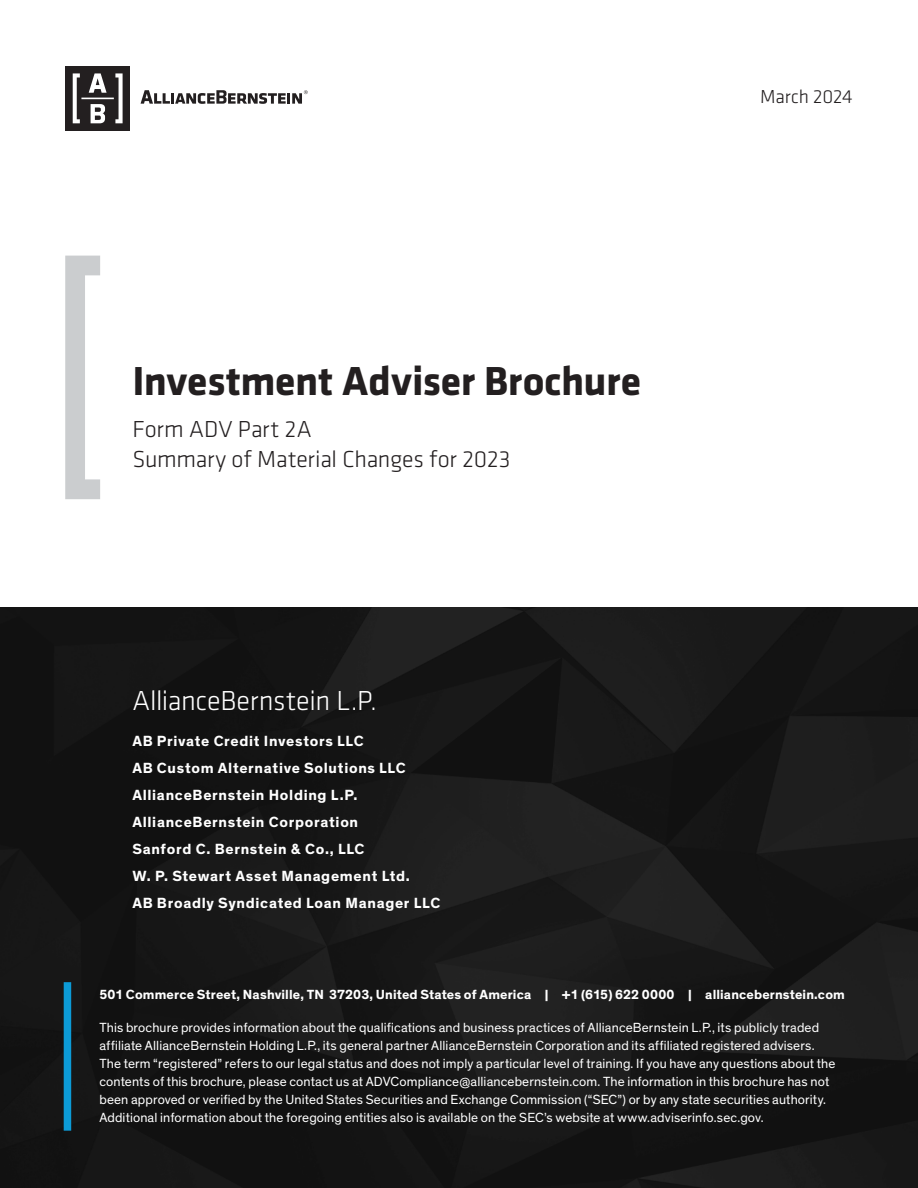
<style>
.page{position:relative;width:918px;height:1188px;background:#fff}
.page>*{position:absolute;margin:0;border:0;box-sizing:border-box;transform-origin:0 0}
.WP_Title_28_32{font:700 42px "Klavika";letter-spacing:-.005em;color:#231f20}
.Inforgraphic_Intro_Klavika_19_22_KO{font:300 28.5px "Klavika";letter-spacing:-.015em;color:#fff}
.Intro_Klavika_16_20{font:300 24px/30px "Klavika";letter-spacing:-.005em;color:#231f20}
.Thematic_Description_13_16{font:300 19.5px "Klavika";letter-spacing:-.01em;color:#231f20}
.Section_Callout_10_6_KO{font:700 15px "Theinhardt";letter-spacing:.045em;color:#fff}
.WP_Intro_Body_9_12_KO{font:13.5px/18px "Theinhardt";letter-spacing:.01em;color:#fff}
.WP_Intro_Body_9_12_KO-2{font:700 13.5px "Theinhardt";letter-spacing:.01em;color:#fff}
</style>
<div class="page">
<svg style="left:65px;top:256px;width:35px;height:243px"></svg>
<img style="left:0;top:608px;width:918px;height:580px">
<div style="left:65px;top:66px;width:65px;height:65px;background:#231f20"></div>
<svg style="left:73px;top:73px;width:50px;height:50px"></svg>
<svg style="left:141px;top:90px;width:167px;height:14px"></svg>
<div style="left:64px;top:982px;width:7px;height:149px;background:#0c9bd7"></div>
<p class="WP_Title_28_32" style="left:132px;top:351px;width:511px">Investment Adviser Brochure</p>
<p class="Intro_Klavika_16_20" style="left:132px;top:414px;width:380px">Form ADV Part 2A<br>Summary of Material Changes for 2023</p>
<p class="Inforgraphic_Intro_Klavika_19_22_KO" style="left:132px;top:684px;width:246px">AllianceBernstein L.P.</p>
<p class="Section_Callout_10_6_KO" style="left:132px;top:732px;width:233px">AB Private Credit Investors LLC</p>
<p class="Section_Callout_10_6_KO" style="left:132px;top:759px;width:275px">AB Custom Alternative Solutions LLC</p>
<p class="Section_Callout_10_6_KO" style="left:132px;top:786px;width:227px">AllianceBernstein Holding L.P.</p>
<p class="Section_Callout_10_6_KO" style="left:132px;top:813px;width:227px">AllianceBernstein Corporation</p>
<p class="Section_Callout_10_6_KO" style="left:132px;top:840px;width:234px">Sanford C. Bernstein &amp; Co., LLC</p>
<p class="Section_Callout_10_6_KO" style="left:132px;top:867px;width:279px">W. P. Stewart Asset Management Ltd.</p>
<p class="Section_Callout_10_6_KO" style="left:132px;top:894px;width:309px">AB Broadly Syndicated Loan Manager LLC</p>
<p class="Thematic_Description_13_16" style="left:760px;top:85px;width:94px">March 2024</p>
<p class="WP_Intro_Body_9_12_KO-2" style="left:99px;top:986px;width:747px">501 Commerce Street, Nashville, TN 37203, United States of America | +1 (615) 622 0000 | alliancebernstein.com</p>
<p class="WP_Intro_Body_9_12_KO" style="left:99px;top:1019px;width:738px">This brochure provides information about the qualifications and business practices of AllianceBernstein L.P., its publicly traded affiliate AllianceBernstein Holding L.P., its general partner AllianceBernstein Corporation and its affiliated registered advisers.<br>The term “registered” refers to our legal status and does not imply a particular level of training. If you have any questions about the contents of this brochure, please contact us at ADVCompliance@alliancebernstein.com. The information in this brochure has not been approved or verified by the United States Securities and Exchange Commission (“SEC”) or by any state securities authority.<br>Additional information about the foregoing entities also is available on the SEC’s website at www.adviserinfo.sec.gov.</p>
</div>
